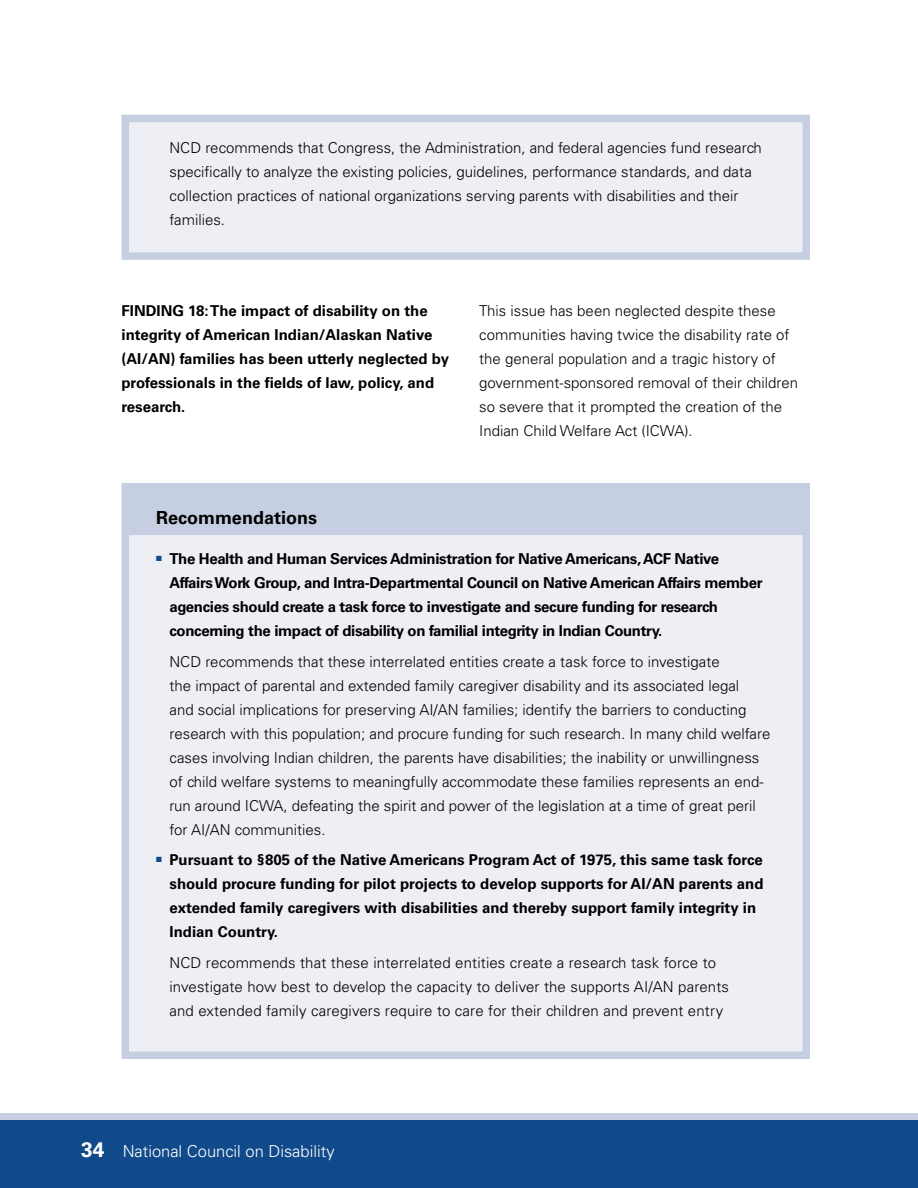
<style>
.page{position:relative;width:918px;height:1188px;background:#fff}
.page>*{position:absolute;margin:0;border:0;box-sizing:border-box;transform-origin:0 0}
.side_bar_head{font:700 18px "Univers LT Std";color:#000}
.t1{font:300 16.5px "Univers LT Std";color:#fff}
.BBL{font:300 15px/24px "Univers LT Std";color:#000}
.TX2{font:700 15px/24px "Univers LT Std";color:#000}
.TX2-2{font:700 15px/24px "Univers LT Std";letter-spacing:-.02em;color:#000}
.TX{font:300 15px/24px "Univers LT Std";color:#000}
.s1{font-weight:700;font-size:21px}
</style>
<div class="page">
<div style="left:125px;top:487px;width:681px;height:568px;background:#edeff5"></div>
<div style="left:122px;top:490px;width:687px;height:45px;background:#c5cfe1"></div>
<div style="left:122px;top:483px;width:688px;height:576px;border:8px solid #c5cfe1"></div>
<div style="left:125px;top:118px;width:681px;height:138px;background:#edeff5"></div>
<div style="left:122px;top:115px;width:688px;height:145px;border:8px solid #c5cfe1"></div>
<div style="left:0;top:1114px;width:918px;height:6px;background:#c5cfe1"></div>
<div style="left:0;top:1120px;width:918px;height:68px;background:#114a8a"></div>
<p class="BBL" style="left:170px;top:136px;width:594px">NCD recommends that Congress, the Administration, and federal agencies fund research specifically to analyze the existing policies, guidelines, performance standards, and data collection practices of national organizations serving parents with disabilities and their families.</p>
<p class="TX2" style="left:122px;top:299px;width:329px">FINDING 18: The impact of disability on the integrity of American Indian/Alaskan Native (AI/AN) families has been utterly neglected by professionals in the fields of law, policy, and research.</p>
<p class="TX" style="left:479px;top:298px;width:320px">This issue has been neglected despite these communities having twice the disability rate of the general population and a tragic history of government-sponsored removal of their children so severe that it prompted the creation of the Indian Child Welfare Act (ICWA).</p>
<h4 class="side_bar_head" style="left:156px;top:507px;width:163px">Recommendations</h4>
<p class="TX2-2" style="left:170px;top:547px;width:595px;text-indent:-14px"><sup>■</sup> The Health and Human Services Administration for Native Americans, ACF Native Affairs Work Group, and Intra-Departmental Council on Native American Affairs member agencies should create a task force to investigate and secure funding for research concerning the impact of disability on familial integrity in Indian Country.</p>
<p class="BBL" style="left:170px;top:649px;width:602px">NCD recommends that these interrelated entities create a task force to investigate<br>the impact of parental and extended family caregiver disability and its associated legal<br>and social implications for preserving AI/AN families; identify the barriers to conducting research with this population; and procure funding for such research. In many child welfare cases involving Indian children, the parents have disabilities; the inability or unwillingness of child welfare systems to meaningfully accommodate these families represents an end&shy;run around ICWA, defeating the spirit and power of the legislation at a time of great peril for AI/AN communities.</p>
<p class="TX2" style="left:170px;top:848px;width:596px;text-indent:-14px"><sup>■</sup> Pursuant to §805 of the Native Americans Program Act of 1975, this same task force should procure funding for pilot projects to develop supports for AI/AN parents and extended family caregivers with disabilities and thereby support family integrity in Indian Country.</p>
<p class="BBL" style="left:170px;top:951px;width:561px">NCD recommends that these interrelated entities create a research task force to investigate how best to develop the capacity to deliver the supports AI/AN parents and extended family caregivers require to care for their children and prevent entry</p>
<p class="t1" style="left:81px;top:1141px;width:255px"><span class="s1">34</span> National Council on Disability</p>
</div>
